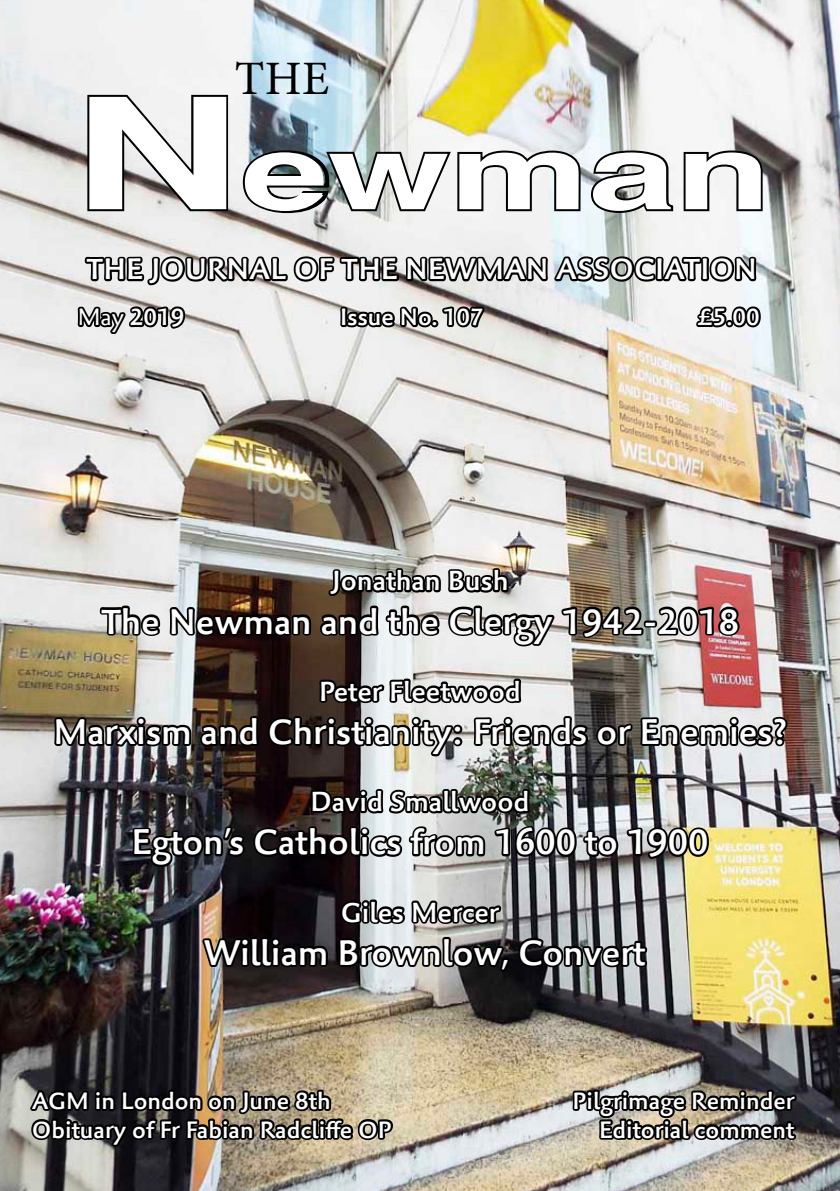
<style>
.page{position:relative;width:840px;height:1191px;background:#fff}
.page>*{position:absolute;margin:0;border:0;box-sizing:border-box;transform-origin:0 0}
.t1{font:700 104px "Helvetica";color:#fff;scale:1.5 1}
.t2{font:48px "Minion Pro";color:#000}
.t3{font:500 36px "Palatino Sans Com";color:#fff}
.t4{font:500 30px "Palatino Sans Com";color:#fff}
.t5{font:500 28px "Palatino Sans Com";color:#fff}
.t6{font:500 24px "Palatino Sans Com";color:#fff}
.s1{font-size:156px}
.s2{font-weight:400}
</style>
<div class="page">
<img style="left:0;top:0;width:839px;height:1191px">
<svg style="left:85px;top:93px;width:145px;height:120px"></svg>
<svg style="left:241px;top:148px;width:341px;height:67px"></svg>
<svg style="left:588px;top:148px;width:86px;height:67px"></svg>
<svg style="left:681px;top:148px;width:83px;height:65px"></svg>
<svg style="left:74px;top:222px;width:689px;height:124px"></svg>
<img style="left:51px;top:565px;width:739px;height:490px">
<svg style="left:28px;top:1070px;width:367px;height:88px;background:#5c5549"></svg>
<svg style="left:569px;top:1086px;width:229px;height:57px;background:#585550"></svg>
<h2 class="t2" style="left:235px;top:47px;width:96px">THE</h2>
<h1 class="t1" style="left:72px;top:89px;width:467px"><span class="s1">N</span>ewman</h1>
<p class="t4" style="left:86px;top:250px;width:671px">THE JOURNAL OF THE NEWMAN ASSOCIATION</p>
<p class="t6" style="left:78px;top:302px;width:108px"><span class="s2">May</span> 2019</p>
<p class="t6" style="left:340px;top:302px;width:145px">Issue No. 107</p>
<p class="t6" style="left:697px;top:302px;width:64px">£5.00</p>
<p class="t5" style="left:331px;top:563px;width:178px">Jonathan Bush</p>
<p class="t3" style="left:101px;top:599px;width:639px">The Newman and the Clergy 1942-2018</p>
<p class="t5" style="left:319px;top:673px;width:203px">Peter Fleetwood</p>
<p class="t3" style="left:53px;top:709px;width:734px">Marxism and Christianity: Friends or Enemies?</p>
<p class="t5" style="left:310px;top:784px;width:220px">David Smallwood</p>
<p class="t3" style="left:131px;top:819px;width:578px">Egton’s Catholics from 1600 to 1900</p>
<p class="t5" style="left:341px;top:894px;width:159px">Giles Mercer</p>
<p class="t3" style="left:203px;top:930px;width:443px">William Brownlow, Convert</p>
<p class="t6" style="left:32px;top:1085px;width:300px">AGM in London on June 8th</p>
<p class="t6" style="left:572px;top:1085px;width:223px">Pilgrimage Reminder</p>
<p class="t6" style="left:32px;top:1114px;width:361px">Obituary of Fr Fabian Radcliffe OP</p>
<p class="t6" style="left:599px;top:1114px;width:196px">Editorial comment</p>
</div>
